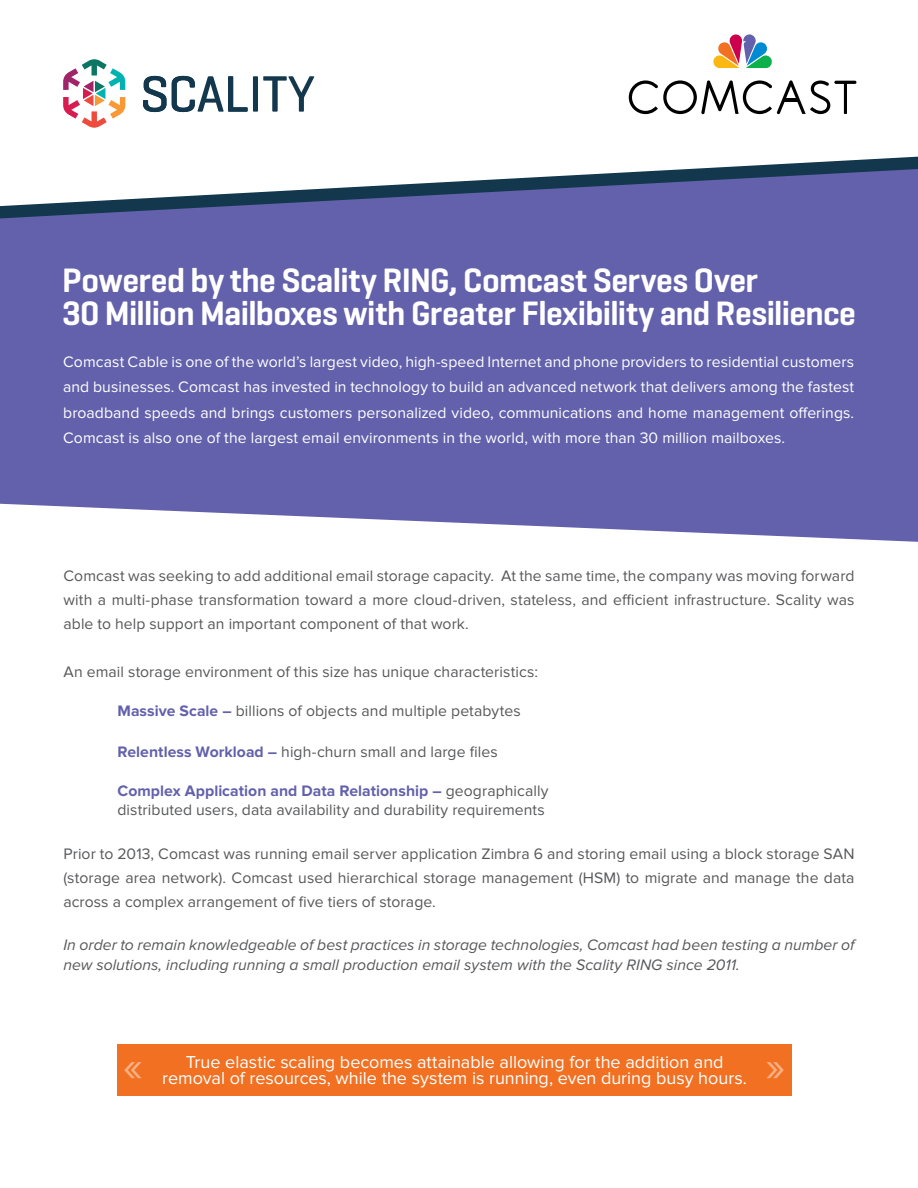
<style>
.page{position:relative;width:918px;height:1188px;background:#fff}
.page>*{position:absolute;margin:0;border:0;box-sizing:border-box;transform-origin:0 0}
.OVERSIZE_BODY_ITALIC{font:45px "Proxima Nova";color:#f8b085}
.HEADLINE_GEO_23pt_WA{font:600 34.5px/33px "Geogrotesque";letter-spacing:-.015em;color:#fff}
.OVERSIZE_BODY_ITALIC-2{font:18px "Proxima Nova";color:#fff}
.BODY_COPY{font:15.75px/24px "Proxima Nova";letter-spacing:.005em;color:#57585a;text-align:justify}
.BODY_COPY-2{font:15.75px/25.5px "Proxima Nova";letter-spacing:.005em;color:#fff;text-align:justify}
.BODY_COPY-3{font:italic 15.75px/19.5px "Proxima Nova";color:#57585a}
.s1{font-weight:700;color:#6361ab}
</style>
<div class="page">
<svg style="left:143px;top:76px;width:23px;height:36px"></svg>
<div style="left:253px;top:76px;width:5px;height:36px;background:#13384e"></div>
<svg style="left:172px;top:76px;width:76px;height:36px"></svg>
<svg style="left:263px;top:76px;width:51px;height:36px"></svg>
<svg style="left:63px;top:59px;width:62px;height:69px"></svg>
<svg style="left:690px;top:157px;width:228px;height:12px"></svg>
<svg style="left:0;top:169px;width:918px;height:373px;background:#6e6eaf"></svg>
<svg style="left:629px;top:80px;width:227px;height:34px"></svg>
<svg style="left:713px;top:34px;width:59px;height:34px"></svg>
<div style="left:117px;top:1044px;width:674px;height:52px;background:#f27021"></div>
<p class="HEADLINE_GEO_23pt_WA" style="left:62px;top:263px;width:795px">Powered by the Scality RING, Comcast Serves Over<br>30 Million Mailboxes with Greater Flexibility and Resilience</p>
<p class="BODY_COPY-2" style="left:63px;top:349px;width:793px">Comcast Cable is one of the world’s largest video, high-speed Internet and phone providers to residential customers and businesses. Comcast has invested in technology to build an advanced network that delivers among the fastest broadband speeds and brings customers personalized video, communications and home management offerings.<br>Comcast is also one of the largest email environments in the world, with more than 30 million mailboxes.</p>
<p class="BODY_COPY" style="left:63px;top:564px;width:793px">Comcast was seeking to add additional email storage capacity. At the same time, the company was moving forward with a multi-phase transformation toward a more cloud-driven, stateless, and efficient infrastructure. Scality was able to help support an important component of that work.</p>
<p class="BODY_COPY" style="left:63px;top:660px;width:476px">An email storage environment of this size has unique characteristics:</p>
<p class="BODY_COPY" style="left:117px;top:699px;width:405px"><span class="s1">Massive Scale –</span> billions of objects and multiple petabytes</p>
<p class="BODY_COPY" style="left:117px;top:740px;width:382px"><span class="s1">Relentless Workload –</span> high-churn small and large files</p>
<p class="BODY_COPY" style="left:117px;top:781px;width:433px;line-height:19.5px"><span class="s1">Complex Application and Data Relationship –</span> geographically distributed users, data availability and durability requirements</p>
<p class="BODY_COPY" style="left:63px;top:842px;width:793px">Prior to 2013, Comcast was running email server application Zimbra 6 and storing email using a block storage SAN (storage area network). Comcast used hierarchical storage management (HSM) to migrate and manage the data across a complex arrangement of five tiers of storage.</p>
<p class="BODY_COPY-3" style="left:63px;top:935px;width:793px">In order to remain knowledgeable of best practices in storage technologies, Comcast had been testing a number of new solutions, including running a small production email system with the Scality RING since 2011.</p>
<p class="OVERSIZE_BODY_ITALIC" style="left:123px;top:1040px;width:21px">«</p>
<p class="OVERSIZE_BODY_ITALIC-2" style="left:186px;top:1051px;width:539px">True elastic scaling becomes attainable allowing for the addition and</p>
<p class="OVERSIZE_BODY_ITALIC-2" style="left:162px;top:1068px;width:586px">removal of resources, while the system is running, even during busy hours.</p>
<p class="OVERSIZE_BODY_ITALIC" style="left:766px;top:1040px;width:21px">»</p>
</div>
